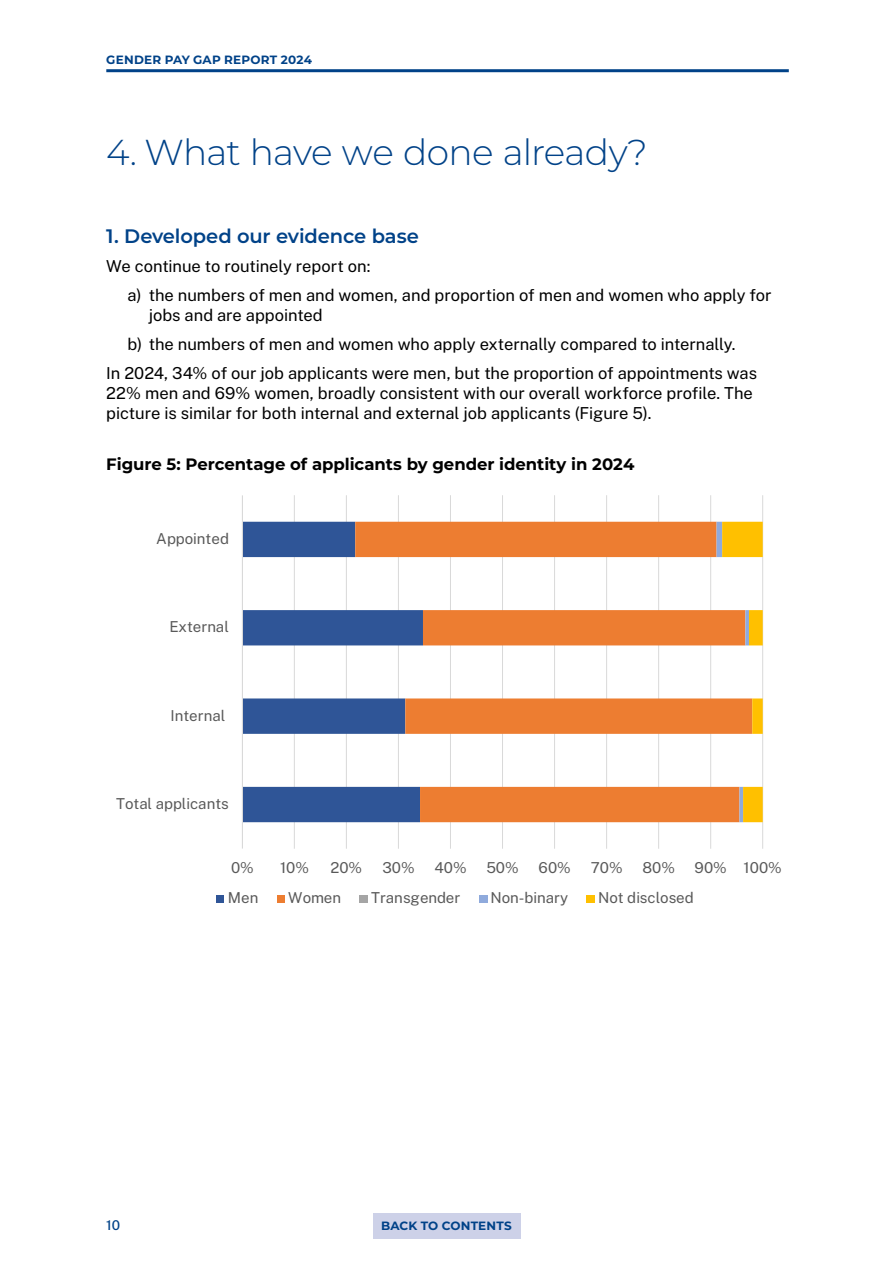
<style>
.page{position:relative;width:893px;height:1263px;background:#fff}
.page>*{position:absolute;margin:0;border:0;box-sizing:border-box;transform-origin:0 0}
.t1{font:300 36px "Montserrat";letter-spacing:-.025em;color:#004288}
.t2{font:600 19.5px "Montserrat";letter-spacing:-.005em;color:#004288}
.t3{font:16.5px/28.8px "Public Sans";color:#000}
.t4{font:700 16.5px "Montserrat";color:#000}
.t5{font:15px "Public Sans";color:#595959}
.t6{font:500 13.5px "Public Sans";color:#004288}
.t7{font:700 12px "Montserrat";letter-spacing:.02em;color:#004288}
</style>
<div class="page">
<div style="left:373px;top:1213px;width:147px;height:25px;background:#cdd1e8"></div>
<hr style="left:106px;top:69px;width:683px;height:3px;background:#004288">
<hr style="left:294px;top:495px;width:1px;height:354px;background:#d9d9d9">
<hr style="left:346px;top:495px;width:1px;height:354px;background:#d9d9d9">
<hr style="left:398px;top:495px;width:1px;height:354px;background:#d9d9d9">
<hr style="left:450px;top:495px;width:1px;height:354px;background:#d9d9d9">
<hr style="left:502px;top:495px;width:1px;height:354px;background:#d9d9d9">
<hr style="left:554px;top:495px;width:1px;height:354px;background:#d9d9d9">
<hr style="left:606px;top:495px;width:1px;height:354px;background:#d9d9d9">
<hr style="left:658px;top:495px;width:1px;height:354px;background:#d9d9d9">
<hr style="left:710px;top:495px;width:1px;height:354px;background:#d9d9d9">
<hr style="left:762px;top:495px;width:1px;height:354px;background:#d9d9d9">
<svg style="left:243px;top:522px;width:112px;height:300px"></svg>
<svg style="left:355px;top:522px;width:362px;height:300px"></svg>
<svg style="left:717px;top:522px;width:46px;height:300px"></svg>
<hr style="left:242px;top:495px;width:1px;height:353px;background:#d9d9d9">
<div style="left:216px;top:895px;width:8px;height:8px;background:#2f5597"></div>
<div style="left:277px;top:895px;width:8px;height:8px;background:#ed7d31"></div>
<div style="left:360px;top:895px;width:8px;height:8px;background:#a5a5a5"></div>
<div style="left:479px;top:895px;width:8px;height:8px;background:#8faadc"></div>
<div style="left:587px;top:895px;width:8px;height:8px;background:#ffc000"></div>
<p class="t7" style="left:106px;top:51px;width:207px">GENDER PAY GAP REPORT 2024</p>
<h1 class="t1" style="left:106px;top:128px;width:543px">4. What have we done already?</h1>
<p class="t2" style="left:106px;top:222px;width:314px">1. Developed our evidence base</p>
<p class="t3" style="left:128px;top:251px;width:646px;text-indent:-21px">We continue to routinely report on:<br>a) the numbers of men and women, and proportion of men and women who apply for</p>
<p class="t3" style="left:149px;top:300px;width:175px">jobs and are appointed</p>
<p class="t3" style="left:128px;top:329px;width:609px">b) the numbers of men and women who apply externally compared to internally.</p>
<p class="t3" style="left:106px;top:357px;width:652px">In 2024, 34% of our job applicants were men, but the proportion of appointments was</p>
<p class="t3" style="left:106px;top:382px;width:648px;line-height:20.2px">22% men and 69% women, broadly consistent with our overall workforce profile. The picture is similar for both internal and external job applicants (Figure 5).</p>
<p class="t4" style="left:106px;top:452px;width:530px">Figure 5: Percentage of applicants by gender identity in 2024</p>
<p class="t5" style="left:156px;top:528px;width:74px">Appointed</p>
<p class="t5" style="left:169px;top:616px;width:61px">External</p>
<p class="t5" style="left:171px;top:705px;width:56px">Internal</p>
<p class="t5" style="left:116px;top:793px;width:114px">Total applicants</p>
<p class="t5" style="left:231px;top:857px;width:24px">0%</p>
<p class="t5" style="left:280px;top:857px;width:30px">10%</p>
<p class="t5" style="left:331px;top:857px;width:33px">20%</p>
<p class="t5" style="left:382px;top:857px;width:34px">30%</p>
<p class="t5" style="left:434px;top:857px;width:34px">40%</p>
<p class="t5" style="left:486px;top:857px;width:34px">50%</p>
<p class="t5" style="left:538px;top:857px;width:34px">60%</p>
<p class="t5" style="left:591px;top:857px;width:33px">70%</p>
<p class="t5" style="left:642px;top:857px;width:34px">80%</p>
<p class="t5" style="left:695px;top:857px;width:89px">90% 100%</p>
<p class="t5" style="left:228px;top:887px;width:32px">Men</p>
<p class="t5" style="left:288px;top:887px;width:54px">Women</p>
<p class="t5" style="left:371px;top:887px;width:90px">Transgender</p>
<p class="t5" style="left:490px;top:887px;width:79px">Non-binary</p>
<p class="t5" style="left:598px;top:887px;width:97px">Not disclosed</p>
<p class="t6" style="left:106px;top:1215px;width:15px">10</p>
<p class="t7" style="left:381px;top:1217px;width:132px">BACK TO CONTENTS</p>
</div>
